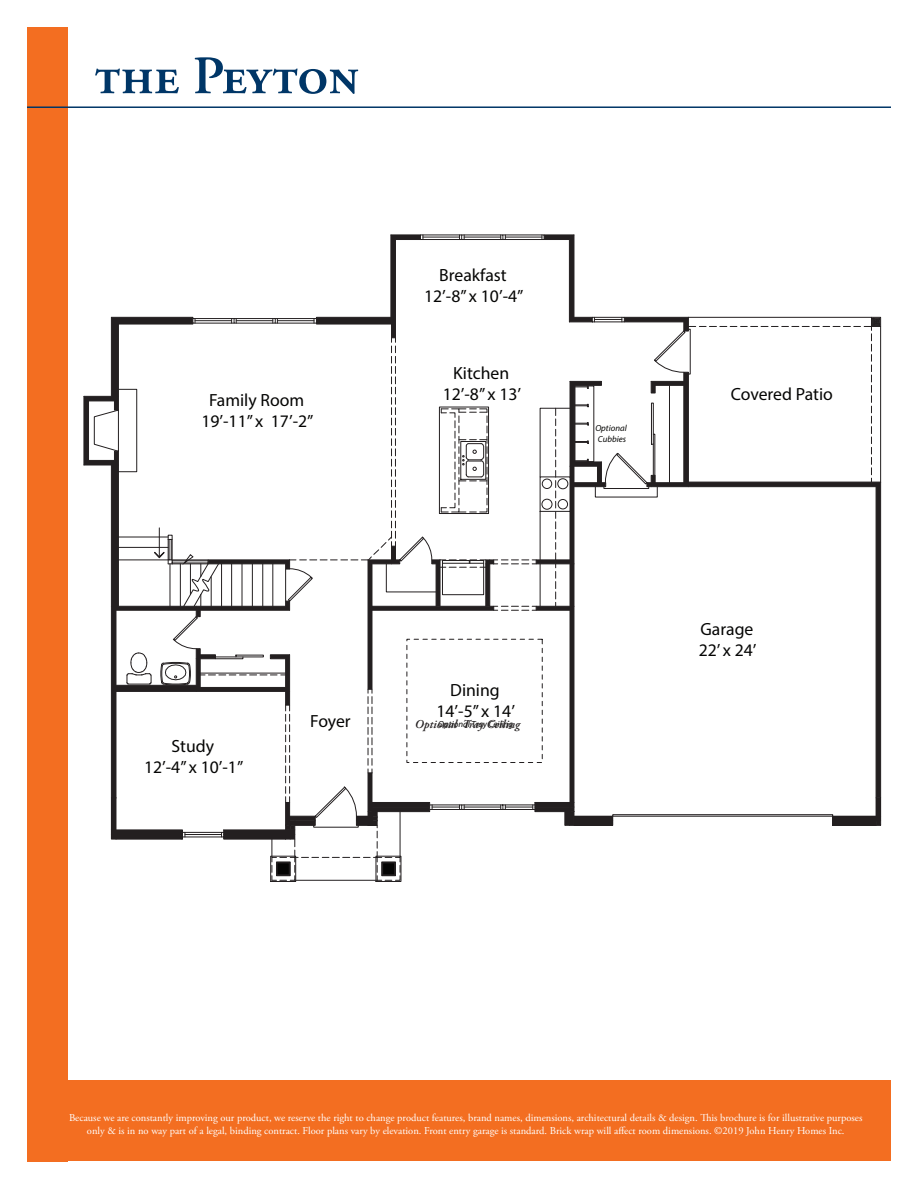
<style>
.page{position:relative;width:918px;height:1188px;background:#fff}
.page>*{position:absolute;margin:0;border:0;box-sizing:border-box;transform-origin:0 0}
.t1{font:600 54px "Adobe Garamond Pro";color:#003667}
.t2{font:17.7px/21.1px "Myriad Pro";color:#050504;text-align:center}
.t3{font:italic 600 12px "Adobe Garamond Pro";color:#231f20}
.t4{font:10.5px/13.5px "Adobe Garamond Pro";color:#fff;text-align:center}
.t5{font:italic 8.85px/10.6px "Myriad Pro";letter-spacing:.005em;color:#050504}
</style>
<div class="page">
<div style="left:68px;top:1080px;width:823px;height:81px;background:#f36e21"></div>
<div style="left:27px;top:27px;width:41px;height:1134px;background:#f36e21"></div>
<hr style="left:27px;top:106px;width:864px;height:2px;background:#003667">
<svg style="left:84px;top:235px;width:797px;height:647px"></svg>
<p class="t1" style="left:94px;top:45px;width:266px">the Peyton</p>
<p class="t2" style="left:201px;top:389px;width:114px">Family Room<br>19’-11” x 17’-2”</p>
<p class="t2" style="left:424px;top:264px;width:101px">Breakfast<br>12’-8” x 10’-4”</p>
<p class="t2" style="left:443px;top:362px;width:80px">Kitchen<br>12’-8” x 13’</p>
<p class="t2" style="left:144px;top:735px;width:101px">Study<br>12’-4” x 10’-1”</p>
<p class="t2" style="left:310px;top:711px;width:42px">Foyer</p>
<p class="t2" style="left:437px;top:679px;width:80px">Dining<br>14’-5” x 14’</p>
<p class="t3" style="left:415px;top:717px;width:107px">Optional Tray Ceiling</p>
<p class="t5" style="left:438px;top:719px;width:76px">Optional Tray Ceiling</p>
<p class="t5" style="left:595px;top:423px;width:33px">Optional<br>Cubbies</p>
<p class="t2" style="left:731px;top:383px;width:104px">Covered Patio</p>
<p class="t2" style="left:699px;top:618px;width:59px;text-align:left">Garage<br>22’ x 24’</p>
<p class="t4" style="left:69px;top:1111px;width:795px">Because we are constantly improving our product, we reserve the right to change product features, brand names, dimensions, architectural details &amp; design. This brochure is for illustrative purposes only &amp; is in no way part of a legal, binding contract. Floor plans vary by elevation. Front entry garage is standard. Brick wrap will affect room dimensions. ©2019 John Henry Homes Inc.</p>
</div>
